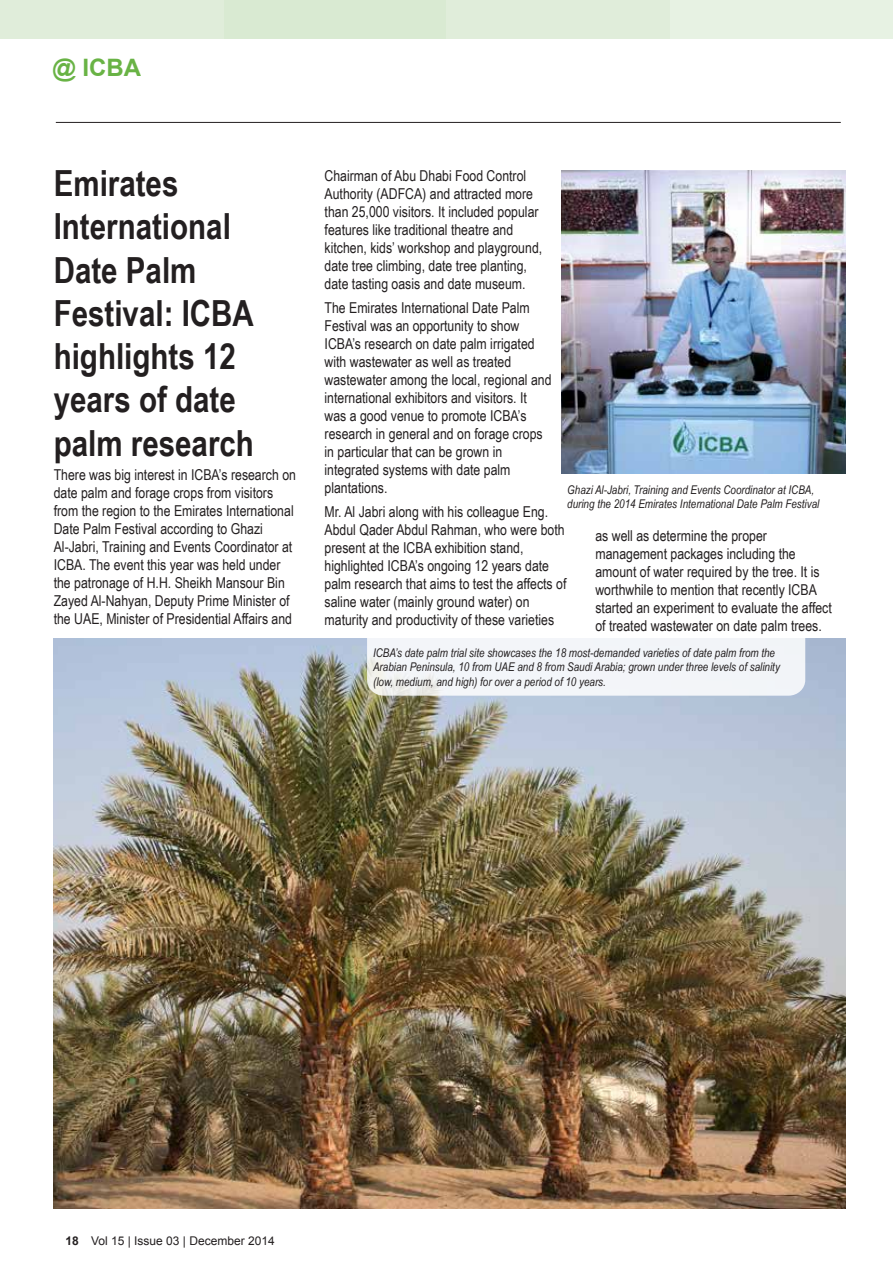
<style>
.page{position:relative;width:893px;height:1263px;background:#fff}
.page>*{position:absolute;margin:0;border:0;box-sizing:border-box;transform-origin:0 0}
.t1{font:700 36px/43.2px "Arial Narrow";color:#231f20}
.t2{font:700 24px "Arial";color:#69b345}
.t3{font:15px/18px "Arial Narrow";color:#231f20}
.t4{font:italic 12px/14.4px "Arial Narrow";color:#231f20}
.t5{font:12px "Arial";color:#231f20}
.s1{font-weight:700}
</style>
<div class="page">
<hr style="left:56px;top:122px;width:785px;height:1px;background:#231f20">
<div style="left:668px;top:0;width:225px;height:39px;background:#e7f2e3"></div>
<div style="left:219px;top:0;width:234px;height:39px;background:#d9ead2"></div>
<div style="left:446px;top:0;width:224px;height:39px;background:#e0edda"></div>
<div style="left:0;top:0;width:223px;height:39px;background:#e0edda"></div>
<img style="left:53px;top:639px;width:793px;height:569px">
<img style="left:561px;top:170px;width:285px;height:304px">
<svg style="left:367px;top:638px;width:438px;height:58px"></svg>
<h2 class="t2" style="left:52px;top:52px;width:90px">@ ICBA</h2>
<h1 class="t1" style="left:54px;top:160px;width:202px">Emirates<br>International<br>Date Palm<br>Festival: ICBA highlights 12 years of date palm research</h1>
<p class="t3" style="left:54px;top:465px;width:244px">There was big interest in ICBA’s research on date palm and forage crops from visitors from the region to the Emirates International Date Palm Festival according to Ghazi Al-Jabri, Training and Events Coordinator at ICBA. The event this year was held under the patronage of H.H. Sheikh Mansour Bin Zayed Al-Nahyan, Deputy Prime Minister of the UAE, Minister of Presidential Affairs and</p>
<p class="t3" style="left:325px;top:166px;width:219px">Chairman of Abu Dhabi Food Control Authority (ADFCA) and attracted more than 25,000 visitors. It included popular features like traditional theatre and kitchen, kids’ workshop and playground, date tree climbing, date tree planting, date tasting oasis and date museum.</p>
<p class="t3" style="left:325px;top:298px;width:228px">The Emirates International Date Palm Festival was an opportunity to show ICBA’s research on date palm irrigated with wastewater as well as treated wastewater among the local, regional and international exhibitors and visitors. It was a good venue to promote ICBA’s research in general and on forage crops in particular that can be grown in integrated systems with date palm plantations.</p>
<p class="t3" style="left:325px;top:502px;width:243px">Mr. Al Jabri along with his colleague Eng.<br>Abdul Qader Abdul Rahman, who were both present at the ICBA exhibition stand, highlighted ICBA’s ongoing 12 years date palm research that aims to test the affects of saline water (mainly ground water) on maturity and productivity of these varieties</p>
<p class="t4" style="left:567px;top:482px;width:254px">Ghazi Al-Jabri, Training and Events Coordinator at ICBA, during the 2014 Emirates International Date Palm Festival</p>
<p class="t3" style="left:595px;top:526px;width:238px">as well as determine the proper management packages including the amount of water required by the tree. It is worthwhile to mention that recently ICBA started an experiment to evaluate the affect of treated wastewater on date palm trees.</p>
<p class="t4" style="left:373px;top:645px;width:408px">ICBA’s date palm trial site showcases the 18 most-demanded varieties of date palm from the<br>Arabian Peninsula, 10 from UAE and 8 from Saudi Arabia; grown under three levels of salinity (low, medium, and high) for over a period of 10 years.</p>
<p class="t5" style="left:65px;top:1233px;width:211px"><span class="s1">18</span> Vol 15 | Issue 03 | December 2014</p>
</div>
